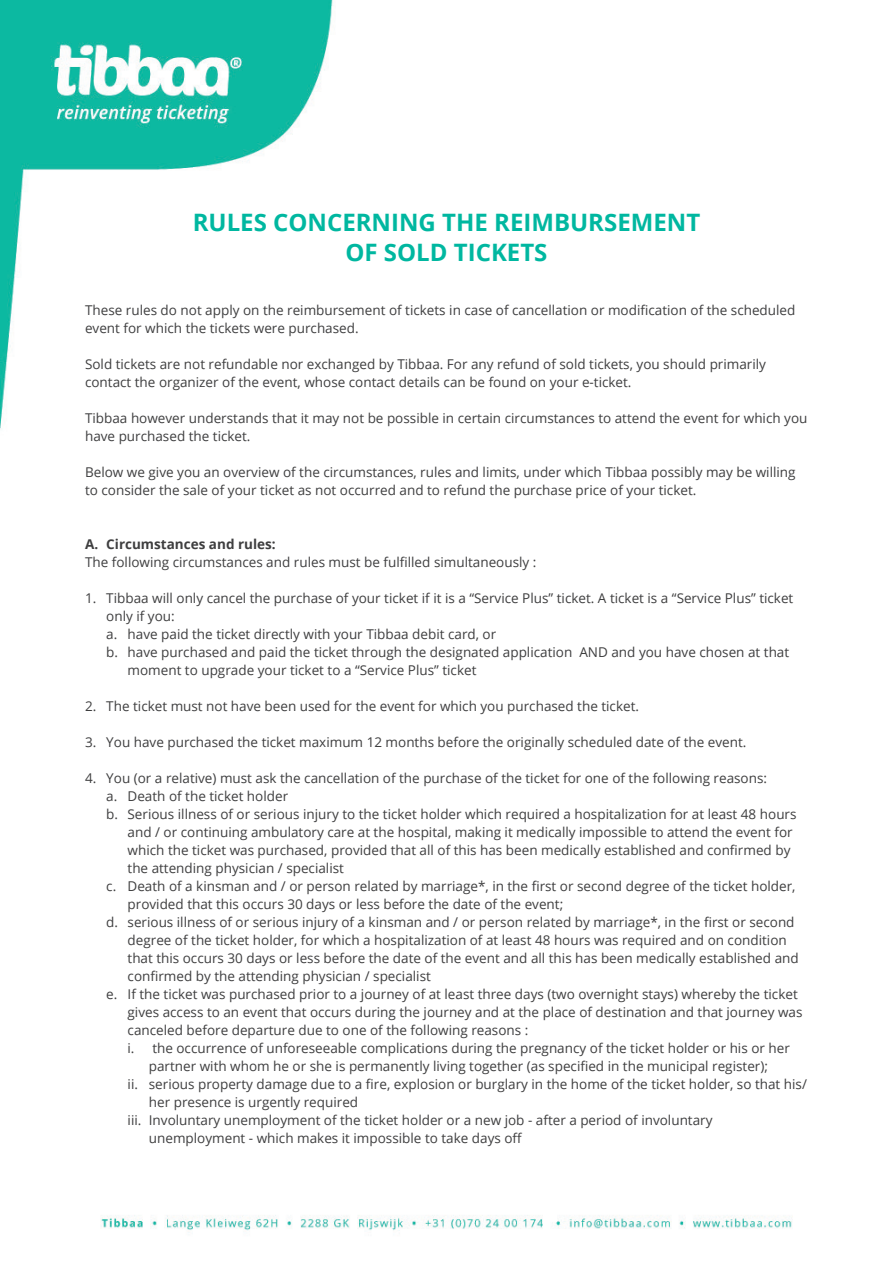
<style>
.page{position:relative;width:893px;height:1263px;background:#fff}
.page>*{position:absolute;margin:0;border:0;box-sizing:border-box;transform-origin:0 0}
.t1{font:700 24px/30px "Open Sans";color:#00b7a0;text-align:center}
.t2{font:13.5px/18px "Open Sans";color:#3e3e3f}
.t3{font:700 13.5px "Open Sans";color:#3e3e3f}
</style>
<div class="page">
<img style="left:0;top:0;width:793px;height:1233px">
<h1 class="t1" style="left:193px;top:207px;width:509px">RULES CONCERNING THE REIMBURSEMENT<br>OF SOLD TICKETS</h1>
<p class="t2" style="left:85px;top:301px;width:712px">These rules do not apply on the reimbursement of tickets in case of cancellation or modification of the scheduled event for which the tickets were purchased.</p>
<p class="t2" style="left:85px;top:355px;width:682px">Sold tickets are not refundable nor exchanged by Tibbaa. For any refund of sold tickets, you should primarily contact the organizer of the event, whose contact details can be found on your e-ticket.</p>
<p class="t2" style="left:85px;top:409px;width:724px">Tibbaa however understands that it may not be possible in certain circumstances to attend the event for which you have purchased the ticket.</p>
<p class="t2" style="left:85px;top:463px;width:712px">Below we give you an overview of the circumstances, rules and limits, under which Tibbaa possibly may be willing to consider the sale of your ticket as not occurred and to refund the purchase price of your ticket.</p>
<p class="t3" style="left:85px;top:535px;width:192px">A. Circumstances and rules:</p>
<p class="t2" style="left:85px;top:553px;width:453px">The following circumstances and rules must be fulfilled simultaneously :</p>
<p class="t2" style="left:85px;top:589px;width:710px">1. Tibbaa will only cancel the purchase of your ticket if it is a “Service Plus” ticket. A ticket is a “Service Plus” ticket</p>
<p class="t2" style="left:106px;top:607px;width:70px">only if you:</p>
<p class="t2" style="left:106px;top:625px;width:391px">a. have paid the ticket directly with your Tibbaa debit card, or</p>
<p class="t2" style="left:106px;top:643px;width:684px">b. have purchased and paid the ticket through the designated application AND and you have chosen at that</p>
<p class="t2" style="left:128px;top:661px;width:350px">moment to upgrade your ticket to a “Service Plus” ticket</p>
<p class="t2" style="left:85px;top:697px;width:555px">2. The ticket must not have been used for the event for which you purchased the ticket.</p>
<p class="t2" style="left:85px;top:733px;width:663px">3. You have purchased the ticket maximum 12 months before the originally scheduled date of the event.</p>
<p class="t2" style="left:85px;top:769px;width:683px">4. You (or a relative) must ask the cancellation of the purchase of the ticket for one of the following reasons:</p>
<p class="t2" style="left:106px;top:787px;width:183px">a. Death of the ticket holder</p>
<p class="t2" style="left:106px;top:805px;width:692px">b. Serious illness of or serious injury to the ticket holder which required a hospitalization for at least 48 hours</p>
<p class="t2" style="left:128px;top:823px;width:667px">and / or continuing ambulatory care at the hospital, making it medically impossible to attend the event for</p>
<p class="t2" style="left:128px;top:841px;width:664px">which the ticket was purchased, provided that all of this has been medically established and confirmed by</p>
<p class="t2" style="left:128px;top:859px;width:218px">the attending physician / specialist</p>
<p class="t2" style="left:106px;top:877px;width:691px">c. Death of a kinsman and / or person related by marriage*, in the first or second degree of the ticket holder,</p>
<p class="t2" style="left:128px;top:895px;width:437px">provided that this occurs 30 days or less before the date of the event;</p>
<p class="t2" style="left:106px;top:913px;width:690px">d. serious illness of or serious injury of a kinsman and / or person related by marriage*, in the first or second</p>
<p class="t2" style="left:128px;top:931px;width:661px">degree of the ticket holder, for which a hospitalization of at least 48 hours was required and on condition</p>
<p class="t2" style="left:128px;top:949px;width:673px">that this occurs 30 days or less before the date of the event and all this has been medically established and</p>
<p class="t2" style="left:128px;top:967px;width:305px">confirmed by the attending physician / specialist</p>
<p class="t2" style="left:106px;top:985px;width:693px">e. If the ticket was purchased prior to a journey of at least three days (two overnight stays) whereby the ticket</p>
<p class="t2" style="left:128px;top:1003px;width:676px">gives access to an event that occurs during the journey and at the place of destination and that journey was</p>
<p class="t2" style="left:128px;top:1021px;width:402px">canceled before departure due to one of the following reasons :</p>
<p class="t2" style="left:128px;top:1039px;width:664px">i. the occurrence of unforeseeable complications during the pregnancy of the ticket holder or his or her</p>
<p class="t2" style="left:149px;top:1057px;width:621px">partner with whom he or she is permanently living together (as specified in the municipal register);</p>
<p class="t2" style="left:128px;top:1075px;width:681px">ii. serious property damage due to a fire, explosion or burglary in the home of the ticket holder, so that his/</p>
<p class="t2" style="left:149px;top:1093px;width:211px">her presence is urgently required</p>
<p class="t2" style="left:128px;top:1111px;width:586px">iii. Involuntary unemployment of the ticket holder or a new job - after a period of involuntary</p>
<p class="t2" style="left:149px;top:1129px;width:375px">unemployment - which makes it impossible to take days off</p>
</div>
